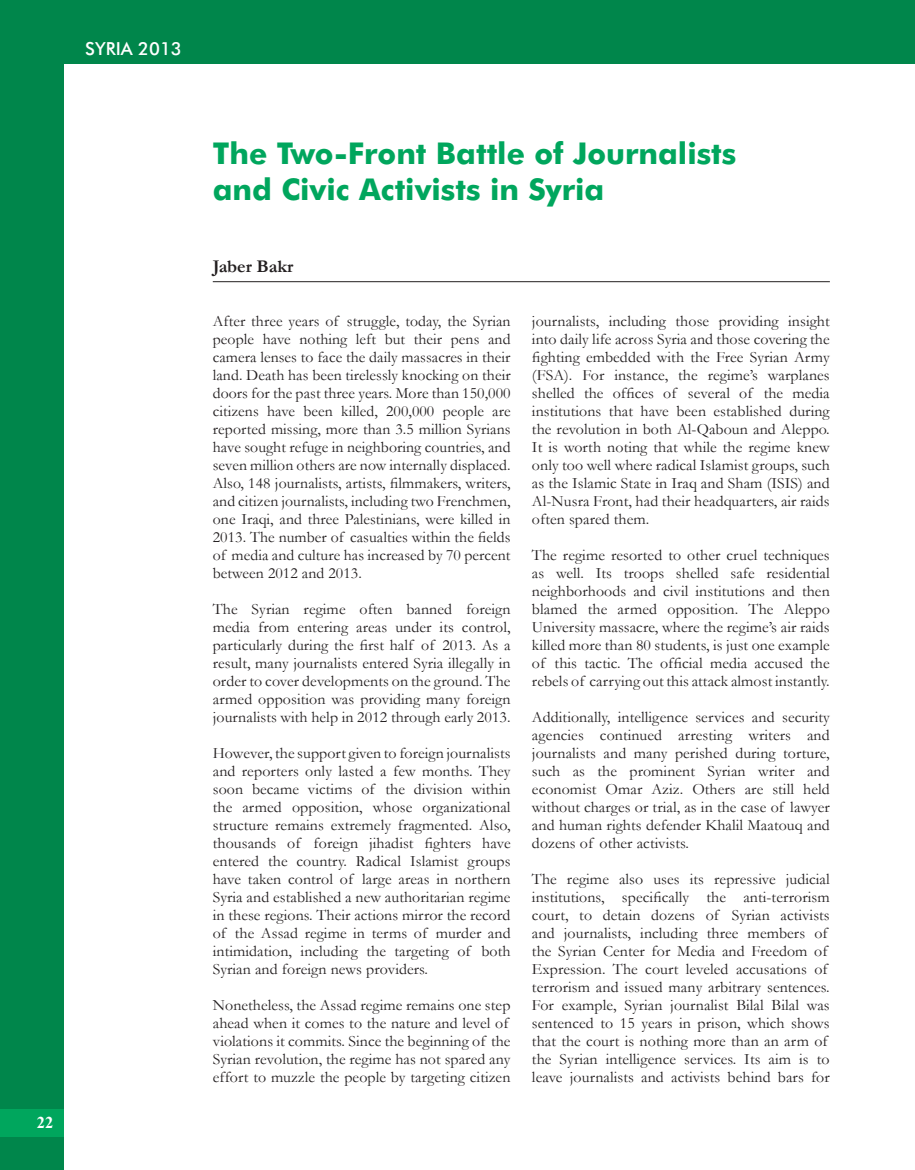
<style>
.page{position:relative;width:915px;height:1170px;background:#fff}
.page>*{position:absolute;margin:0;border:0;box-sizing:border-box;transform-origin:0 0}
.t1{font:700 30px/36px "Futura BT";color:#00a65d}
.t2{font:500 18px "Futura BT";color:#fff}
.t3{font:700 18px "Garamond";color:#231f20}
.t4{font:700 16.5px "Times New Roman";color:#fff}
.t5{font:15.75px/18px "Garamond";letter-spacing:.005em;color:#231f20;text-align:justify}
</style>
<div class="page">
<div style="left:0;top:0;width:914px;height:64px;background:#00864b"></div>
<div style="left:0;top:0;width:64px;height:1169px;background:#00864b"></div>
<div style="left:0;top:1109px;width:64px;height:27px;background:#00a65d"></div>
<hr style="left:213px;top:281px;width:616px;height:1px;background:#231f20">
<p class="t2" style="left:85px;top:37px;width:21px">Syria</p>
<p class="t2" style="left:138px;top:37px;width:45px">2013</p>
<p class="t4" style="left:37px;top:1111px;width:18px">22</p>
<h1 class="t1" style="left:213px;top:135px;width:525px">The Two-Front Battle of Journalists and Civic Activists in Syria</h1>
<p class="t3" style="left:213px;top:255px;width:82px">Jaber Bakr</p>
<p class="t5" style="left:213px;top:311px;width:299px">After three years of struggle, today, the Syrian people have nothing left but their pens and camera lenses to face the daily massacres in their land. Death has been tirelessly knocking on their doors for the past three years. More than 150,000 citizens have been killed, 200,000 people are reported missing, more than 3.5 million Syrians have sought refuge in neighboring countries, and seven million others are now internally displaced.<br>Also, 148 journalists, artists, filmmakers, writers, and citizen journalists, including two Frenchmen, one Iraqi, and three Palestinians, were killed in 2013. The number of casualties within the fields of media and culture has increased by 70 percent between 2012 and 2013.</p>
<p class="t5" style="left:213px;top:599px;width:299px">The Syrian regime often banned foreign media from entering areas under its control, particularly during the first half of 2013. As a result, many journalists entered Syria illegally in order to cover developments on the ground. The armed opposition was providing many foreign journalists with help in 2012 through early 2013.</p>
<p class="t5" style="left:213px;top:743px;width:299px">However, the support given to foreign journalists and reporters only lasted a few months. They soon became victims of the division within the armed opposition, whose organizational structure remains extremely fragmented. Also, thousands of foreign jihadist fighters have entered the country. Radical Islamist groups have taken control of large areas in northern Syria and established a new authoritarian regime in these regions. Their actions mirror the record of the Assad regime in terms of murder and intimidation, including the targeting of both Syrian and foreign news providers.</p>
<p class="t5" style="left:213px;top:995px;width:299px;text-align:left">Nonetheless, the Assad regime remains one step ahead when it comes to the nature and level of violations it commits. Since the beginning of the Syrian revolution, the regime has not spared any effort to muzzle the people by targeting citizen</p>
<p class="t5" style="left:531px;top:311px;width:299px">journalists, including those providing insight into daily life across Syria and those covering the fighting embedded with the Free Syrian Army (FSA). For instance, the regime’s warplanes shelled the offices of several of the media institutions that have been established during the revolution in both Al-Qaboun and Aleppo.<br>It is worth noting that while the regime knew only too well where radical Islamist groups, such as the Islamic State in Iraq and Sham (ISIS) and Al-Nusra Front, had their headquarters, air raids often spared them.</p>
<p class="t5" style="left:531px;top:546px;width:299px">The regime resorted to other cruel techniques as well. Its troops shelled safe residential neighborhoods and civil institutions and then blamed the armed opposition. The Aleppo University massacre, where the regime’s air raids killed more than 80 students, is just one example of this tactic. The official media accused the rebels of carrying out this attack almost instantly.</p>
<p class="t5" style="left:531px;top:708px;width:299px">Additionally, intelligence services and security agencies continued arresting writers and journalists and many perished during torture, such as the prominent Syrian writer and economist Omar Aziz. Others are still held without charges or trial, as in the case of lawyer and human rights defender Khalil Maatouq and dozens of other activists.</p>
<p class="t5" style="left:531px;top:870px;width:299px;text-align:left">The regime also uses its repressive judicial institutions, specifically the anti-terrorism court, to detain dozens of Syrian activists and journalists, including three members of the Syrian Center for Media and Freedom of Expression. The court leveled accusations of terrorism and issued many arbitrary sentences.<br>For example, Syrian journalist Bilal Bilal was sentenced to 15 years in prison, which shows that the court is nothing more than an arm of the Syrian intelligence services. Its aim is to leave journalists and activists behind bars for</p>
</div>
